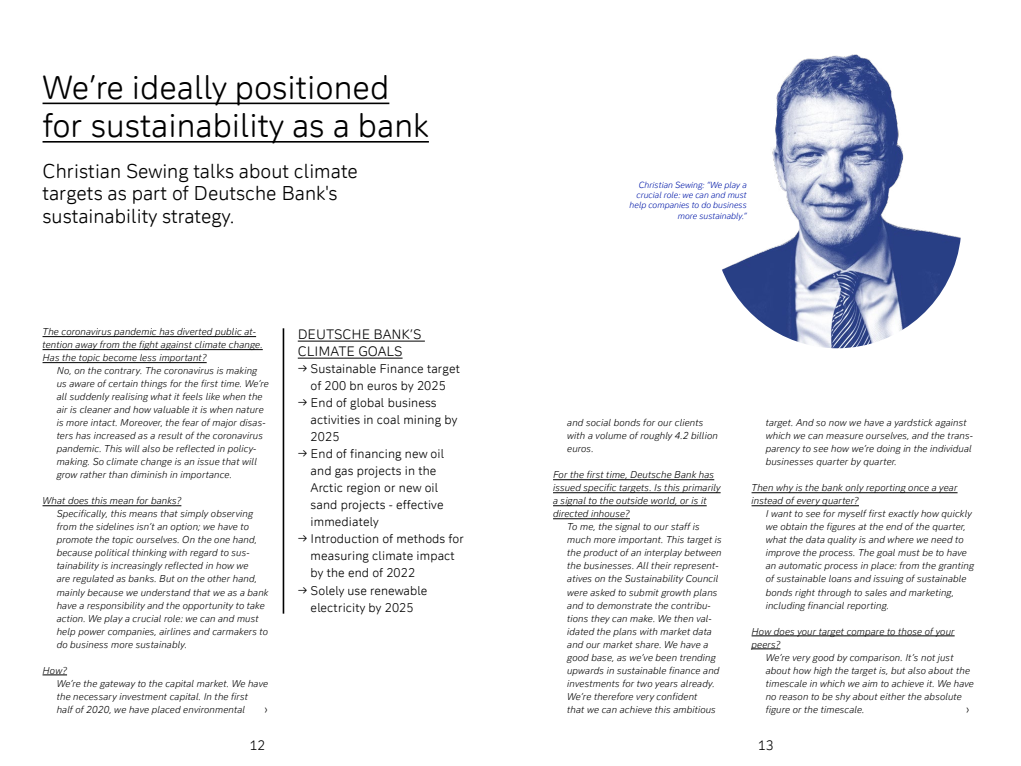
<style>
.page{position:relative;width:1021px;height:766px;background:#fff}
.page>*{position:absolute;margin:0;border:0;box-sizing:border-box;transform-origin:0 0}
.t1{font:32px/38.4px "Deutsche Bank Display";color:#000}
.t2{font:19px/22.8px "Deutsche Bank Display";color:#000}
.t3{font:13px/17px "Deutsche Bank Display";color:#000}
.t4{font:12px/17px "Deutsche Bank Display";letter-spacing:.01em;color:#000}
.t5{font:11px "Deutsche Bank Display";color:#000}
.t6{font:italic 9.5px/13px "Deutsche Bank Display";letter-spacing:.01em;color:#000}
.t7{font:italic 8.5px/10.2px "Deutsche Bank Display";color:#0018a8;text-align:right}
</style>
<div class="page">
<hr style="left:43px;top:102px;width:346px;height:2px;background:#000">
<hr style="left:43px;top:141px;width:386px;height:1px;background:#000">
<hr style="left:43px;top:336px;width:213px;height:1px;background:#000">
<hr style="left:43px;top:349px;width:220px;height:1px;background:#000">
<hr style="left:43px;top:362px;width:164px;height:1px;background:#000">
<hr style="left:43px;top:505px;width:138px;height:1px;background:#000">
<svg style="left:43px;top:674px;width:24px;height:1px"></svg>
<hr style="left:553px;top:479px;width:161px;height:1px;background:#000">
<hr style="left:553px;top:492px;width:167px;height:1px;background:#000">
<hr style="left:553px;top:505px;width:153px;height:1px;background:#000">
<hr style="left:553px;top:518px;width:77px;height:1px;background:#000">
<hr style="left:298px;top:341px;width:127px;height:1px;background:#000">
<hr style="left:298px;top:358px;width:104px;height:1px;background:#000">
<hr style="left:283px;top:328px;width:1px;height:285px;background:#000">
<hr style="left:751px;top:492px;width:206px;height:1px;background:#000">
<hr style="left:751px;top:505px;width:108px;height:1px;background:#000">
<hr style="left:751px;top:635px;width:203px;height:1px;background:#000">
<svg style="left:751px;top:648px;width:29px;height:1px"></svg>
<img style="left:722px;top:258px;width:235px;height:90px">
<img style="left:747px;top:54px;width:213px;height:204px">
<p class="t1" style="left:43px;top:68px;width:388px">We’re ideally positioned for sustainability as a bank</p>
<p class="t2" style="left:43px;top:159px;width:317px">Christian Sewing talks about climate targets as part of Deutsche Bank's sustainability strategy.</p>
<p class="t7" style="left:629px;top:179px;width:119px">Christian Sewing: “We play a crucial role: we can and must help companies to do business more sustainably.”</p>
<p class="t6" style="left:43px;top:325px;width:222px">The coronavirus pandemic has diverted public at&shy;tention away from the fight against climate change.<br>Has the topic become less important?</p>
<p class="t6" style="left:57px;top:364px;width:214px">No, on the contrary. The coronavirus is making us aware of certain things for the first time. We’re all suddenly realising what it feels like when the air is cleaner and how valuable it is when nature is more intact. Moreover, the fear of major disas&shy;ters has increased as a result of the coronavirus pandemic. This will also be reflected in policy&shy;making. So climate change is an issue that will grow rather than diminish in importance.</p>
<p class="t6" style="left:43px;top:494px;width:140px">What does this mean for banks?</p>
<p class="t6" style="left:57px;top:507px;width:213px">Specifically, this means that simply observing from the sidelines isn’t an option; we have to promote the topic ourselves. On the one hand, because political thinking with regard to sus&shy;tainability is increasingly reflected in how we<br>are regulated as banks. But on the other hand, mainly because we understand that we as a bank have a responsibility and the opportunity to take action. We play a crucial role: we can and must help power companies, airlines and carmakers to do business more sustainably.</p>
<p class="t6" style="left:43px;top:663px;width:26px">How?</p>
<p class="t6" style="left:57px;top:676px;width:213px">We’re the gateway to the capital market. We have the necessary investment capital. In the first<br>half of 2020, we have placed environmental</p>
<p class="t3" style="left:298px;top:326px;width:125px">DEUTSCHE BANK’S<br>CLIMATE GOALS</p>
<p class="t4" style="left:298px;top:360px;width:164px;text-align:center">→ Sustainable Finance target of 200 bn euros by 2025</p>
<p class="t4" style="left:310px;top:394px;width:148px;text-indent:-13px">→ End of global business activities in coal mining by<br>2025</p>
<p class="t4" style="left:310px;top:445px;width:135px;text-indent:-13px">→ End of financing new oil and gas projects in the<br>Arctic region or new oil sand projects - effective immediately</p>
<p class="t4" style="left:310px;top:530px;width:155px;text-indent:-13px">→ Introduction of methods for measuring climate impact by the end of 2022</p>
<p class="t4" style="left:298px;top:581px;width:131px;text-align:center">→ Solely use renewable electricity by 2025</p>
<p class="t6" style="left:567px;top:416px;width:152px">and social bonds for our clients with a volume of roughly 4.2 billion euros.</p>
<p class="t6" style="left:553px;top:468px;width:169px">For the first time, Deutsche Bank has issued specific targets. Is this primarily a signal to the outside world, or is it directed inhouse?</p>
<p class="t6" style="left:567px;top:520px;width:156px">To me, the signal to our staff is much more important. This target is the product of an interplay between the businesses. All their represent&shy;atives on the Sustainability Council were asked to submit growth plans and to demonstrate the contribu&shy;tions they can make. We then val&shy;idated the plans with market data and our market share. We have a good base, as we’ve been trending upwards in sustainable finance and investments for two years already.<br>We’re therefore very confident<br>that we can achieve this ambitious</p>
<p class="t6" style="left:765px;top:416px;width:209px">target. And so now we have a yardstick against which we can measure ourselves, and the trans&shy;parency to see how we’re doing in the individual businesses quarter by quarter.</p>
<p class="t6" style="left:751px;top:481px;width:207px">Then why is the bank only reporting once a year instead of every quarter?</p>
<p class="t6" style="left:765px;top:507px;width:210px">I want to see for myself first exactly how quickly we obtain the figures at the end of the quarter, what the data quality is and where we need to improve the process. The goal must be to have an automatic process in place: from the granting of sustainable loans and issuing of sustainable bonds right through to sales and marketing, including financial reporting.</p>
<p class="t6" style="left:751px;top:624px;width:204px">How does your target compare to those of your peers?</p>
<p class="t6" style="left:765px;top:650px;width:210px">We’re very good by comparison. It’s not just about how high the target is, but also about the timescale in which we aim to achieve it. We have no reason to be shy about either the absolute figure or the timescale.</p>
<p class="t5" style="left:264px;top:701px;width:5px">›</p>
<p class="t5" style="left:966px;top:701px;width:5px">›</p>
<h3 class="t3" style="left:250px;top:736px;width:17px">12</h3>
<h3 class="t3" style="left:758px;top:736px;width:17px">13</h3>
</div>
